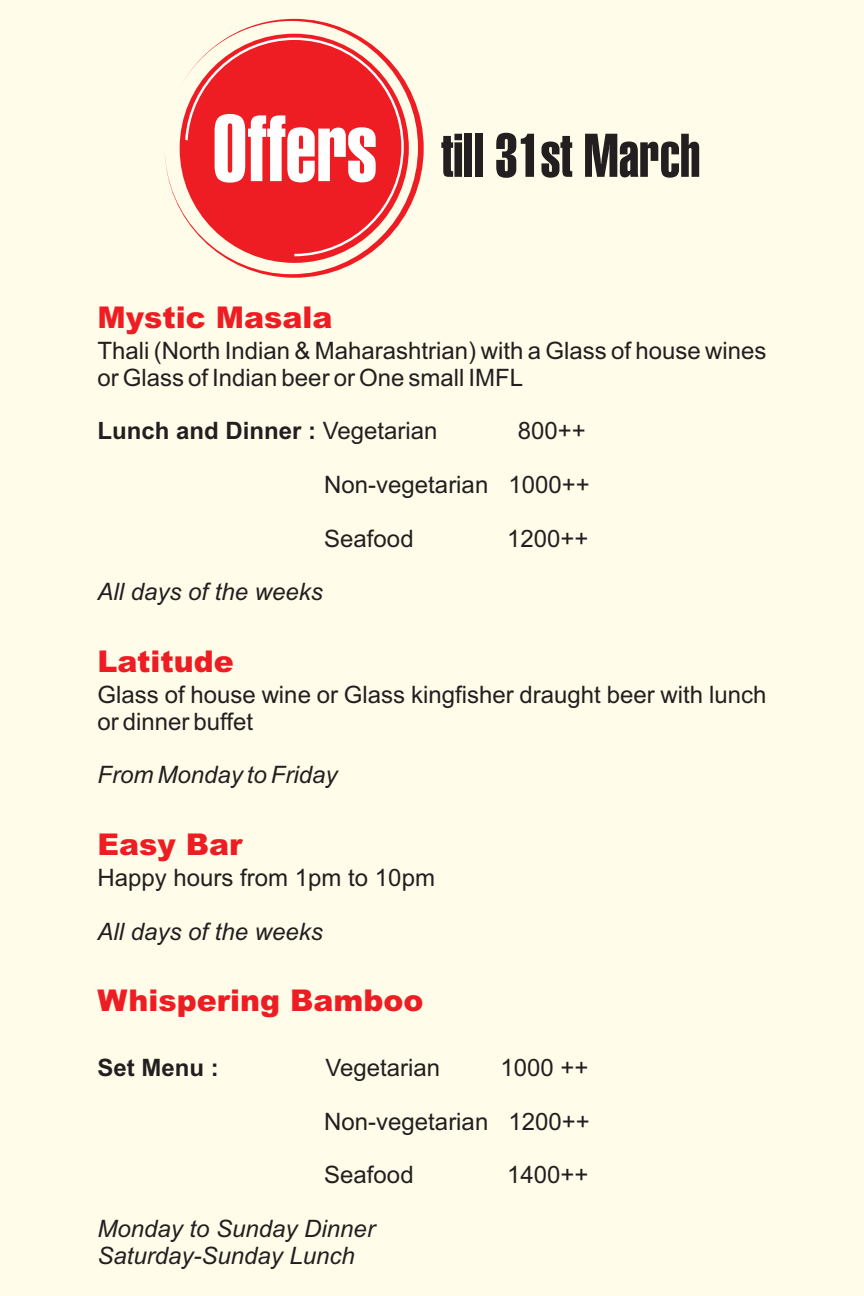
<style>
.page{position:relative;width:864px;height:1296px;background:#fffde9}
.page>*{position:absolute;margin:0;border:0;box-sizing:border-box;transform-origin:0 0}
.t1{font:59.9px "Swiss 911 BT Extra Compressed";color:#231f20}
.t2{font:900 30px "Arial";color:#ee1d23}
.t3{font:24px/26.8px "Arial";color:#231f20}
.t4{font:italic 24px/26.8px "Arial";color:#231f20}
.t5{font:700 24px "Arial";color:#231f20}
.s1{font-size:91.25px;color:#fff}
.s2{font-weight:400}
</style>
<div class="page">
<svg style="left:165px;top:19px;width:259px;height:259px;fill:#ee1d23"></svg>
<h1 class="t1" style="left:213px;top:131px;width:489px"><span class="s1">Offers</span> till 31st March</h1>
<p class="t2" style="left:98px;top:306px;width:236px">Mystic Masala</p>
<p class="t3" style="left:98px;top:339px;width:670px">Thali (North Indian &amp; Maharashtrian) with a Glass of house wines or Glass of Indian beer or One small IMFL</p>
<p class="t5" style="left:98px;top:422px;width:342px">Lunch and Dinner : <span class="s2">Vegetarian</span></p>
<p class="t3" style="left:518px;top:420px;width:70px">800++</p>
<p class="t3" style="left:324px;top:473px;width:267px">Non-vegetarian 1000++</p>
<p class="t3" style="left:324px;top:527px;width:91px">Seafood</p>
<p class="t3" style="left:507px;top:527px;width:83px">1200++</p>
<p class="t4" style="left:98px;top:581px;width:227px">All days of the weeks</p>
<p class="t2" style="left:98px;top:650px;width:138px">Latitude</p>
<p class="t3" style="left:98px;top:683px;width:670px">Glass of house wine or Glass kingfisher draught beer with lunch or dinner buffet</p>
<p class="t4" style="left:98px;top:764px;width:242px">From Monday to Friday</p>
<p class="t2" style="left:98px;top:833px;width:147px">Easy Bar</p>
<p class="t3" style="left:98px;top:866px;width:339px">Happy hours from 1pm to 10pm</p>
<p class="t4" style="left:98px;top:920px;width:227px">All days of the weeks</p>
<p class="t2" style="left:98px;top:990px;width:328px">Whispering Bamboo</p>
<p class="t5" style="left:98px;top:1059px;width:123px">Set Menu :</p>
<p class="t3" style="left:326px;top:1056px;width:116px">Vegetarian</p>
<p class="t3" style="left:500px;top:1056px;width:90px">1000 ++</p>
<p class="t3" style="left:324px;top:1110px;width:267px">Non-vegetarian 1200++</p>
<p class="t3" style="left:324px;top:1164px;width:91px">Seafood</p>
<p class="t3" style="left:507px;top:1164px;width:83px">1400++</p>
<p class="t4" style="left:98px;top:1217px;width:279px">Monday to Sunday Dinner<br>Saturday-Sunday Lunch</p>
</div>
